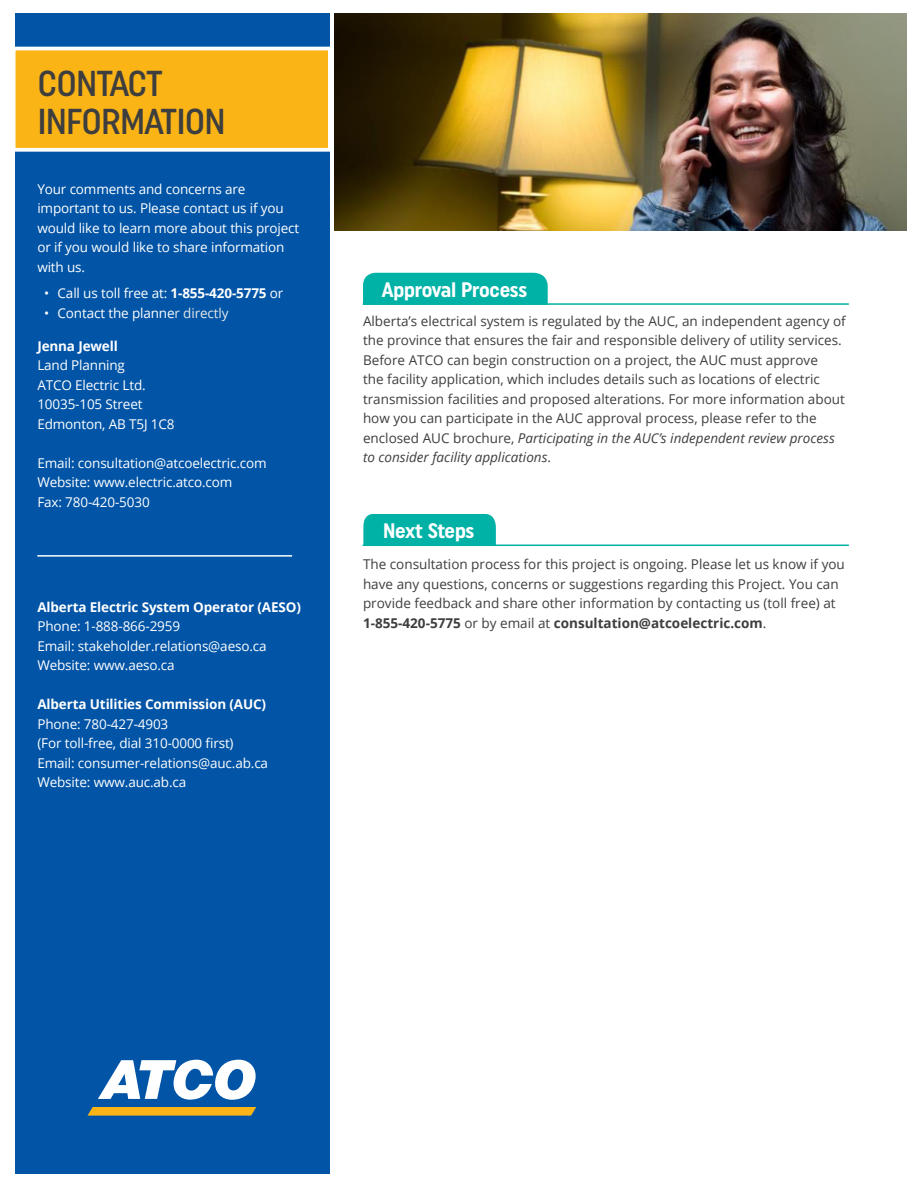
<style>
.page{position:relative;width:918px;height:1188px;background:#fff}
.page>*{position:absolute;margin:0;border:0;box-sizing:border-box;transform-origin:0 0}
.t1{font:500 condensed 36px/37.5px "Uniform";letter-spacing:-.025em;color:#3e3e3f}
.t2{font:700 condensed 21px "Uniform";letter-spacing:-.015em;color:#fff}
.bodytext{font:13.5px/19.5px "Open Sans";color:#3e3e3f}
.bodytext_-_reverse{font:13.5px/19.5px "Open Sans";letter-spacing:-.01em;color:#fff}
.bodytext_-_reverse-2{font:700 13.5px/19.5px "Open Sans";letter-spacing:-.01em;color:#fff}
.s1{font-weight:700}
.s2{color:#e6e7e9}
.s3{font-weight:400}
.s4{font-style:italic}
</style>
<div class="page">
<div style="left:16px;top:14px;width:314px;height:1160px;background:#0154a6"></div>
<div style="left:12px;top:47px;width:320px;height:105px;background:#fbb416;border:4px solid #fff"></div>
<img style="left:335px;top:14px;width:571px;height:217px">
<hr style="left:363px;top:545px;width:486px;height:1px;background:#00b1a6">
<div style="left:363px;top:514px;width:133px;height:31px;background:#00b1a6"></div>
<hr style="left:37px;top:555px;width:255px;height:2px;background:#fff">
<svg style="left:98px;top:1060px;width:158px;height:40px"></svg>
<svg style="left:88px;top:1107px;width:168px;height:9px;background:#e9ad20"></svg>
<div style="left:363px;top:273px;width:185px;height:30px;background:#00b1a6"></div>
<hr style="left:363px;top:303px;width:486px;height:2px;background:#00b1a6">
<h1 class="t1" style="left:37px;top:64px;width:190px">CONTACT<br>INFORMATION</h1>
<p class="bodytext_-_reverse" style="left:37px;top:179px;width:264px">Your comments and concerns are important to us. Please contact us if you would like to learn more about this project or if you would like to share information with us.</p>
<p class="bodytext_-_reverse" style="left:44px;top:283px;width:241px">• Call us toll free at: <span class="s1">1-855-420-5775</span> or</p>
<p class="bodytext_-_reverse" style="left:44px;top:303px;width:186px">• Contact the planne<span class="s2">r directly</span></p>
<p class="bodytext_-_reverse-2" style="left:37px;top:336px;width:82px">Jenna Jewell</p>
<p class="bodytext_-_reverse" style="left:37px;top:355px;width:89px">Land Planning</p>
<p class="bodytext_-_reverse" style="left:37px;top:375px;width:110px">ATCO Electric Ltd.</p>
<p class="bodytext_-_reverse" style="left:37px;top:394px;width:107px">10035-105 Street</p>
<p class="bodytext_-_reverse" style="left:37px;top:414px;width:139px">Edmonton, AB T5J 1C8</p>
<p class="bodytext_-_reverse" style="left:37px;top:453px;width:231px">Email: consultation@atcoelectric.com</p>
<p class="bodytext_-_reverse" style="left:37px;top:472px;width:197px">Website: www.electric.atco.com</p>
<p class="bodytext_-_reverse" style="left:37px;top:492px;width:114px">Fax: 780-420-5030</p>
<p class="bodytext_-_reverse-2" style="left:37px;top:597px;width:265px">Alberta Electric System Operator (AESO)<br><span class="s3">Phone: 1-888-866-2959</span></p>
<p class="bodytext_-_reverse" style="left:37px;top:636px;width:231px">Email: stakeholder.relations@aeso.ca<br>Website: www.aeso.ca</p>
<p class="bodytext_-_reverse-2" style="left:37px;top:694px;width:230px">Alberta Utilities Commission (AUC)</p>
<p class="bodytext_-_reverse" style="left:37px;top:714px;width:133px">Phone: 780-427-4903</p>
<p class="bodytext_-_reverse" style="left:37px;top:733px;width:198px">(For toll-free, dial 310-0000 first)</p>
<p class="bodytext_-_reverse" style="left:37px;top:753px;width:232px">Email: consumer-relations@auc.ab.ca</p>
<p class="bodytext_-_reverse" style="left:37px;top:772px;width:151px">Website: www.auc.ab.ca</p>
<h2 class="t2" style="left:382px;top:277px;width:147px">Approval Process</h2>
<p class="bodytext" style="left:363px;top:311px;width:484px">Alberta’s electrical system is regulated by the AUC, an independent agency of the province that ensures the fair and responsible delivery of utility services.<br>Before ATCO can begin construction on a project, the AUC must approve<br>the facility application, which includes details such as locations of electric transmission facilities and proposed alterations. For more information about how you can participate in the AUC approval process, please refer to the enclosed AUC brochure, <span class="s4">Participating in the AUC’s independent review process to consider facility applications</span>.</p>
<h2 class="t2" style="left:383px;top:518px;width:93px">Next Steps</h2>
<p class="bodytext" style="left:363px;top:554px;width:483px">The consultation process for this project is ongoing. Please let us know if you have any questions, concerns or suggestions regarding this Project. You can provide feedback and share other information by contacting us (toll free) at <span class="s1">1-855-420-5775</span> or by email at <span class="s1">consultation@atcoelectric.com</span>.</p>
</div>
